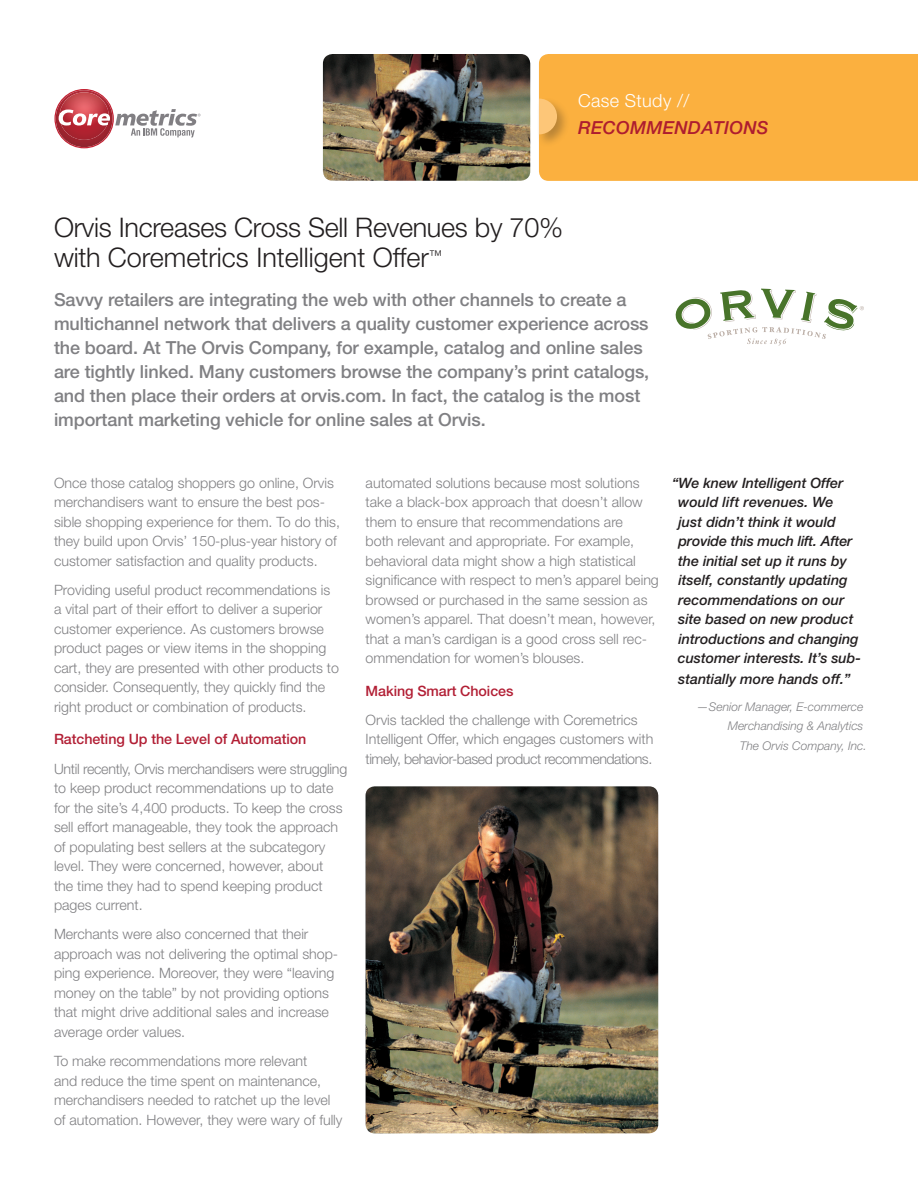
<style>
.page{position:relative;width:918px;height:1188px;background:#fff}
.page>*{position:absolute;margin:0;border:0;box-sizing:border-box;transform-origin:0 0}
.body_copy{font:300 27px/30px "Helvetica Neue LT Std";letter-spacing:-.01em;color:#231f20}
.body_copy-2{font:500 18px/24px "Helvetica Neue LT Std";letter-spacing:-.005em;color:#808083}
.t1{font:italic 500 18px "Helvetica Neue LT Std";letter-spacing:.02em;color:#ae1d2f}
.t2{font:300 18px "Helvetica Neue LT Std";letter-spacing:.02em;color:#fff}
.Body{font:300 14.25px/19.5px "Helvetica Neue LT Std";color:#808083}
.body_copy-3{font:italic 500 14.25px/19.5px "Helvetica Neue LT Std";color:#231f20}
.Subheads{font:500 14.25px "Helvetica Neue LT Std";letter-spacing:-.005em;color:#b21f35}
.body_copy-4{font:italic 300 12px/19.5px "Helvetica Neue LT Std";color:#808083;text-align:right}
</style>
<div class="page">
<svg style="left:54px;top:89px;width:147px;height:59px"></svg>
<div style="left:539px;top:54px;width:379px;height:127px;background:#fbb03f"></div>
<div style="left:536px;top:96px;width:34px;height:51px;background:#231f20;opacity:.3"></div>
<svg style="left:539px;top:99px;width:18px;height:35px"></svg>
<img style="left:366px;top:786px;width:292px;height:347px">
<svg style="left:675px;top:289px;width:189px;height:57px"></svg>
<img style="left:323px;top:54px;width:207px;height:127px">
<p class="t2" style="left:578px;top:90px;width:113px">Case Study //</p>
<p class="t1" style="left:578px;top:117px;width:192px">RECOMMENDATIONS</p>
<p class="body_copy" style="left:54px;top:212px;width:511px">Orvis Increases Cross Sell Revenues by 70% with Coremetrics Intelligent Offer<sup>™</sup></p>
<p class="body_copy-2" style="left:54px;top:287px;width:597px">Savvy retailers are integrating the web with other channels to create a multichannel network that delivers a quality customer experience across the board. At The Orvis Company, for example, catalog and online sales are tightly linked. Many customers browse the company’s print catalogs, and then place their orders at orvis.com. In fact, the catalog is the most important marketing vehicle for online sales at Orvis.</p>
<p class="Body" style="left:54px;top:473px;width:288px">Once those catalog shoppers go online, Orvis merchandisers want to ensure the best pos&shy;sible shopping experience for them. To do this, they build upon Orvis’ 150-plus-year history of customer satisfaction and quality products.</p>
<p class="Body" style="left:54px;top:580px;width:287px">Providing useful product recommendations is a vital part of their effort to deliver a superior customer experience. As customers browse product pages or view items in the shopping cart, they are presented with other products to consider. Consequently, they quickly find the right product or combination of products.</p>
<p class="Subheads" style="left:54px;top:731px;width:254px">Ratcheting Up the Level of Automation</p>
<p class="Body" style="left:54px;top:759px;width:295px">Until recently, Orvis merchandisers were struggling to keep product recommendations up to date for the site’s 4,400 products. To keep the cross sell effort manageable, they took the approach of populating best sellers at the subcategory level. They were concerned, however, about<br>the time they had to spend keeping product pages current.</p>
<p class="Body" style="left:54px;top:924px;width:286px">Merchants were also concerned that their approach was not delivering the optimal shop&shy;ping experience. Moreover, they were “leaving money on the table” by not providing options that might drive additional sales and increase average order values.</p>
<p class="Body" style="left:54px;top:1051px;width:290px">To make recommendations more relevant<br>and reduce the time spent on maintenance, merchandisers needed to ratchet up the level of automation. However, they were wary of fully</p>
<p class="Body" style="left:366px;top:473px;width:295px">automated solutions because most solutions take a black-box approach that doesn’t allow them to ensure that recommendations are<br>both relevant and appropriate. For example, behavioral data might show a high statistical significance with respect to men’s apparel being browsed or purchased in the same session as women’s apparel. That doesn’t mean, however, that a man’s cardigan is a good cross sell rec&shy;ommendation for women’s blouses.</p>
<p class="Subheads" style="left:366px;top:682px;width:149px">Making Smart Choices</p>
<p class="Body" style="left:366px;top:710px;width:289px">Orvis tackled the challenge with Coremetrics<br>Intelligent Offer, which engages customers with timely, behavior-based product recommendations.</p>
<p class="body_copy-3" style="left:678px;top:473px;width:185px;text-indent:-6px">“We knew Intelligent Offer would lift revenues. We<br>just didn’t think it would provide this much lift. After the initial set up it runs by itself, constantly updating recommendations on our site based on new product introductions and changing customer interests. It’s sub-</p>
<p class="body_copy-3" style="left:678px;top:669px;width:174px">stantially more hands off.”</p>
<p class="body_copy-4" style="left:697px;top:696px;width:168px">—Senior Manager, E-commerce<br>Merchandising &amp; Analytics</p>
<p class="body_copy-4" style="left:740px;top:735px;width:128px">The Orvis Company, Inc.</p>
</div>
